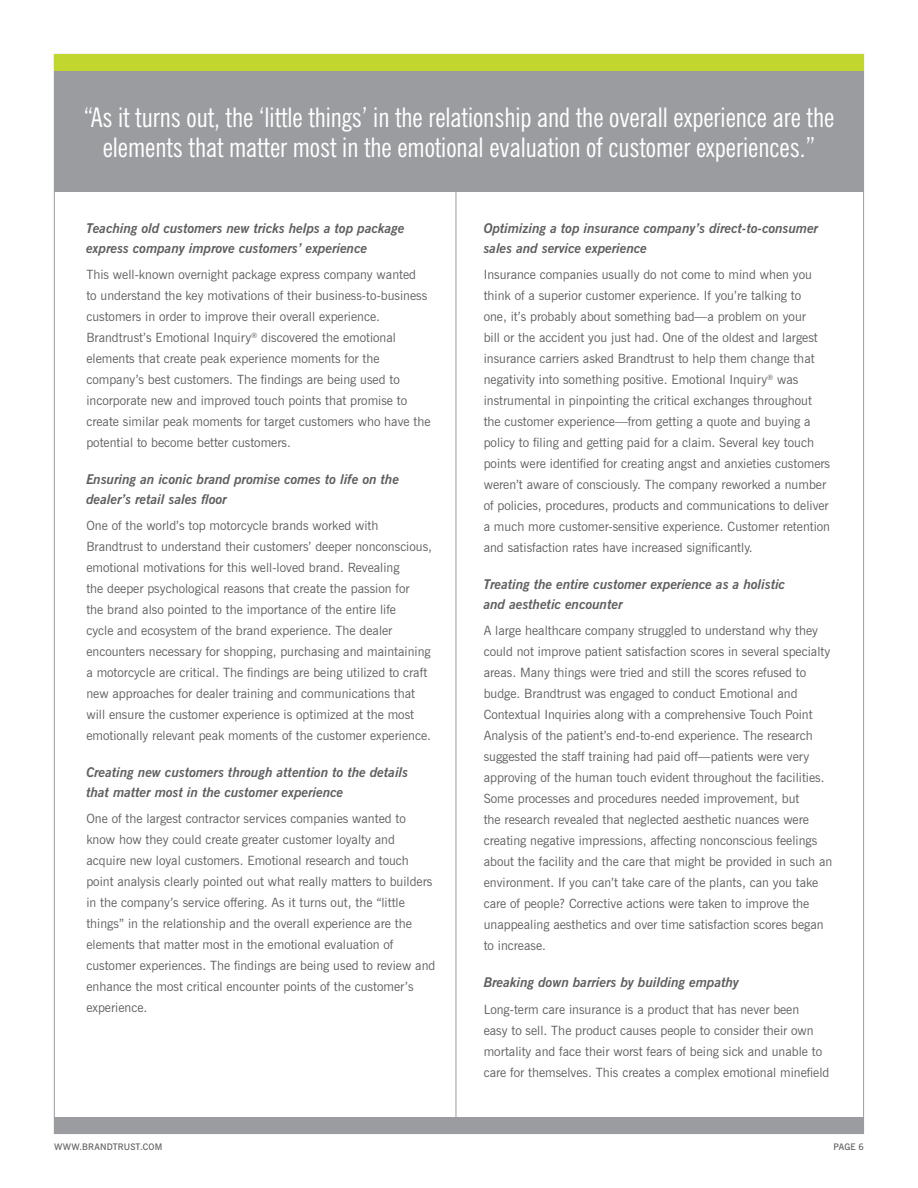
<style>
.page{position:relative;width:918px;height:1188px;background:#fff}
.page>*{position:absolute;margin:0;border:0;box-sizing:border-box;transform-origin:0 0}
.t1{font:condensed 27px/30px "News Gothic BT";letter-spacing:-.005em;color:#fff;text-align:center}
.t2{font:italic 700 13.5px/19.5px "News Gothic BT";color:#5f5f62}
.t3{font:12.75px/21px "News Gothic BT";color:#5f5f62}
.t4{font:600 9px "News Gothic BT";letter-spacing:.015em;color:#5f5f62}
</style>
<div class="page">
<hr style="left:456px;top:165px;width:1px;height:957px;background:#9b9ca0">
<div style="left:54px;top:1117px;width:810px;height:17px;background:#9b9ca0"></div>
<div style="left:54px;top:71px;width:810px;height:121px;background:#9b9ca0"></div>
<div style="left:54px;top:54px;width:810px;height:17px;background:#c1d72f"></div>
<h1 class="t1" style="left:84px;top:102px;width:752px">“As it turns out, the ‘little things’ in the relationship and the overall experience are the elements that matter most in the emotional evaluation of customer experiences.”</h1>
<p class="t2" style="left:86px;top:219px;width:320px">Teaching old customers new tricks helps a top package express company improve customers’ experience</p>
<p class="t3" style="left:86px;top:264px;width:346px">This well-known overnight package express company wanted<br>to understand the key motivations of their business-to-business customers in order to improve their overall experience.<br>Brandtrust’s Emotional Inquiry<sup>®</sup> discovered the emotional elements that create peak experience moments for the company’s best customers. The findings are being used to incorporate new and improved touch points that promise to create similar peak moments for target customers who have the potential to become better customers.</p>
<p class="t2" style="left:86px;top:470px;width:314px">Ensuring an iconic brand promise comes to life on the dealer’s retail sales floor</p>
<p class="t3" style="left:86px;top:515px;width:347px">One of the world’s top motorcycle brands worked with Brandtrust to understand their customers’ deeper nonconscious, emotional motivations for this well-loved brand. Revealing<br>the deeper psychological reasons that create the passion for<br>the brand also pointed to the importance of the entire life<br>cycle and ecosystem of the brand experience. The dealer encounters necessary for shopping, purchasing and maintaining a motorcycle are critical. The findings are being utilized to craft new approaches for dealer training and communications that will ensure the customer experience is optimized at the most emotionally relevant peak moments of the customer experience.</p>
<p class="t2" style="left:86px;top:763px;width:324px">Creating new customers through attention to the details that matter most in the customer experience</p>
<p class="t3" style="left:86px;top:808px;width:350px">One of the largest contractor services companies wanted to know how they could create greater customer loyalty and acquire new loyal customers. Emotional research and touch point analysis clearly pointed out what really matters to builders in the company’s service offering. As it turns out, the “little things” in the relationship and the overall experience are the elements that matter most in the emotional evaluation of customer experiences. The findings are being used to review and enhance the most critical encounter points of the customer’s experience.</p>
<p class="t2" style="left:484px;top:219px;width:336px">Optimizing a top insurance company’s direct-to-consumer sales and service experience</p>
<p class="t3" style="left:484px;top:264px;width:348px">Insurance companies usually do not come to mind when you think of a superior customer experience. If you’re talking to<br>one, it’s probably about something bad—a problem on your<br>bill or the accident you just had. One of the oldest and largest insurance carriers asked Brandtrust to help them change that negativity into something positive. Emotional Inquiry<sup>®</sup> was instrumental in pinpointing the critical exchanges throughout the customer experience—from getting a quote and buying a policy to filing and getting paid for a claim. Several key touch points were identified for creating angst and anxieties customers weren’t aware of consciously. The company reworked a number of policies, procedures, products and communications to deliver a much more customer-sensitive experience. Customer retention and satisfaction rates have increased significantly.</p>
<p class="t2" style="left:484px;top:575px;width:303px">Treating the entire customer experience as a holistic and aesthetic encounter</p>
<p class="t3" style="left:484px;top:620px;width:350px">A large healthcare company struggled to understand why they could not improve patient satisfaction scores in several specialty areas. Many things were tried and still the scores refused to budge. Brandtrust was engaged to conduct Emotional and Contextual Inquiries along with a comprehensive Touch Point Analysis of the patient’s end-to-end experience. The research suggested the staff training had paid off—patients were very approving of the human touch evident throughout the facilities.<br>Some processes and procedures needed improvement, but<br>the research revealed that neglected aesthetic nuances were creating negative impressions, affecting nonconscious feelings about the facility and the care that might be provided in such an environment. If you can’t take care of the plants, can you take care of people? Corrective actions were taken to improve the unappealing aesthetics and over time satisfaction scores began to increase.</p>
<p class="t2" style="left:484px;top:973px;width:257px">Breaking down barriers by building empathy</p>
<p class="t3" style="left:484px;top:999px;width:347px">Long-term care insurance is a product that has never been<br>easy to sell. The product causes people to consider their own mortality and face their worst fears of being sick and unable to care for themselves. This creates a complex emotional minefield</p>
<p class="t4" style="left:54px;top:1141px;width:110px">WWW.BRANDTRUST.COM</p>
<p class="t4" style="left:834px;top:1142px;width:32px">PAGE 6</p>
</div>
